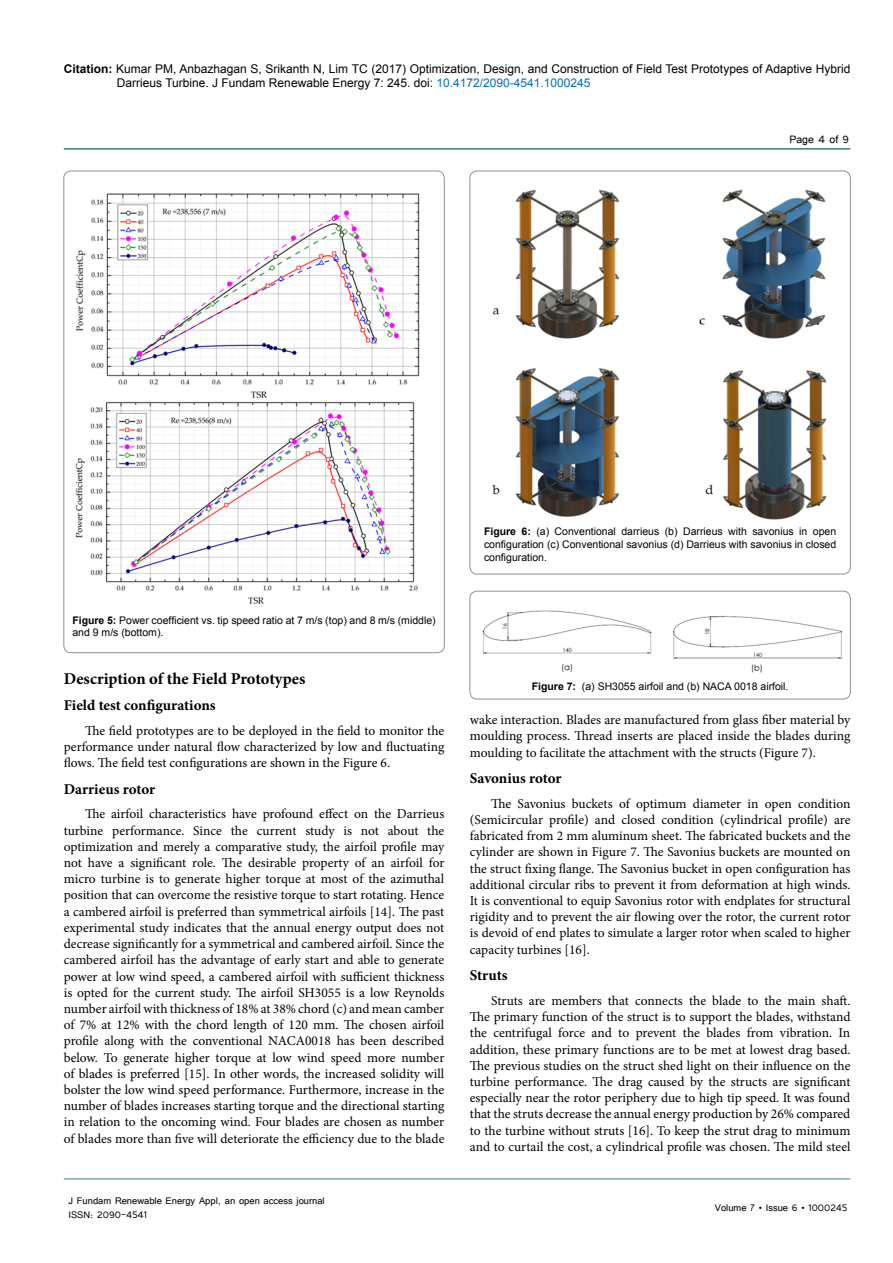
<style>
.page{position:relative;width:893px;height:1263px;background:#fff}
.page>*{position:absolute;margin:0;border:0;box-sizing:border-box;transform-origin:0 0}
.t1{font:700 16.5px "Minion Pro";color:#000}
.t2{font:700 15px "Minion Pro";letter-spacing:-.005em;color:#000}
.t3{font:13.5px/16.2px "Minion Pro";color:#000;text-align:justify}
.t4{font:13.5px "Tunga";color:#000}
.t5{font:12px/14.4px "Arial";color:#000}
.t6{font:12px/14.4px "Tunga";color:#000}
.t7{font:10.5px/12.6px "Arial";color:#000}
.s1{font-weight:700}
.s2{color:#0072bc}
</style>
<div class="page">
<hr style="left:64px;top:148px;width:786px;height:2px;background:#457a73">
<hr style="left:64px;top:1179px;width:786px;height:1px;background:#457a73">
<img style="left:75px;top:193px;width:345px;height:411px">
<img style="left:492px;top:189px;width:335px;height:330px">
<div style="left:470px;top:171px;width:380px;height:403px;border:1px solid #8b9395;border-radius:7px"></div>
<img style="left:482px;top:610px;width:361px;height:63px">
<div style="left:470px;top:591px;width:380px;height:108px;border:1px solid #8b9395;border-radius:7px"></div>
<p class="t5" style="left:117px;top:61px;width:735px;text-indent:-53px"><span class="s1">Citation:</span> Kumar PM, Anbazhagan S, Srikanth N, Lim TC (2017) Optimization, Design, and Construction of Field Test Prototypes of Adaptive Hybrid<br>Darrieus Turbine. J Fundam Renewable Energy 7: 245. doi: <span class="s2">10.4172/2090-4541.1000245</span></p>
<p class="t4" style="left:789px;top:131px;width:61px">Page 4 of 9</p>
<p class="t7" style="left:72px;top:614px;width:365px"><span class="s1">Figure 5:</span> Power coefficient vs. tip speed ratio at 7 m/s (top) and 8 m/s (middle) and 9 m/s (bottom).</p>
<p class="t1" style="left:64px;top:667px;width:243px">Description of the Field Prototypes</p>
<p class="t2" style="left:64px;top:695px;width:153px">Field test configurations</p>
<p class="t3" style="left:64px;top:722px;width:382px;text-indent:21px">The field prototypes are to be deployed in the field to monitor the performance under natural flow characterized by low and fluctuating flows. The field test configurations are shown in the Figure 6.</p>
<p class="t2" style="left:64px;top:778px;width:93px">Darrieus rotor</p>
<p class="t3" style="left:64px;top:806px;width:382px;text-indent:21px">The airfoil characteristics have profound effect on the Darrieus turbine performance. Since the current study is not about the optimization and merely a comparative study, the airfoil profile may not have a significant role. The desirable property of an airfoil for micro turbine is to generate higher torque at most of the azimuthal position that can overcome the resistive torque to start rotating. Hence a cambered airfoil is preferred than symmetrical airfoils [14]. The past experimental study indicates that the annual energy output does not decrease significantly for a symmetrical and cambered airfoil. Since the cambered airfoil has the advantage of early start and able to generate power at low wind speed, a cambered airfoil with sufficient thickness is opted for the current study. The airfoil SH3055 is a low Reynolds number airfoil with thickness of 18% at 38% chord (c) and mean camber of 7% at 12% with the chord length of 120 mm. The chosen airfoil profile along with the conventional NACA0018 has been described below. To generate higher torque at low wind speed more number of blades is preferred [15]. In other words, the increased solidity will bolster the low wind speed performance. Furthermore, increase in the number of blades increases starting torque and the directional starting in relation to the oncoming wind. Four blades are chosen as number of blades more than five will deteriorate the efficiency due to the blade</p>
<p class="t6" style="left:68px;top:1192px;width:258px">J Fundam Renewable Energy Appl, an open access journal<br>ISSN: 2090-4541</p>
<p class="t7" style="left:484px;top:525px;width:354px;text-align:justify"><span class="s1">Figure 6:</span> (a) Conventional darrieus (b) Darrieus with savonius in open configuration (c) Conventional savonius (d) Darrieus with savonius in closed configuration.</p>
<p class="t7" style="left:532px;top:680px;width:258px"><span class="s1">Figure 7:</span> (a) SH3055 airfoil and (b) NACA 0018 airfoil.</p>
<p class="t3" style="left:470px;top:712px;width:382px">wake interaction. Blades are manufactured from glass fiber material by moulding process. Thread inserts are placed inside the blades during moulding to facilitate the attachment with the structs (Figure 7).</p>
<p class="t2" style="left:470px;top:768px;width:93px">Savonius rotor</p>
<p class="t3" style="left:470px;top:795px;width:382px;text-indent:21px">The Savonius buckets of optimum diameter in open condition (Semicircular profile) and closed condition (cylindrical profile) are fabricated from 2 mm aluminum sheet. The fabricated buckets and the cylinder are shown in Figure 7. The Savonius buckets are mounted on the struct fixing flange. The Savonius bucket in open configuration has additional circular ribs to prevent it from deformation at high winds.<br>It is conventional to equip Savonius rotor with endplates for structural rigidity and to prevent the air flowing over the rotor, the current rotor is devoid of end plates to simulate a larger rotor when scaled to higher capacity turbines [16].</p>
<p class="t2" style="left:470px;top:965px;width:39px">Struts</p>
<p class="t3" style="left:470px;top:992px;width:382px;text-indent:21px">Struts are members that connects the blade to the main shaft.<br>The primary function of the struct is to support the blades, withstand the centrifugal force and to prevent the blades from vibration. In addition, these primary functions are to be met at lowest drag based.<br>The previous studies on the struct shed light on their influence on the turbine performance. The drag caused by the structs are significant especially near the rotor periphery due to high tip speed. It was found that the struts decrease the annual energy production by 26% compared to the turbine without struts [16]. To keep the strut drag to minimum and to curtail the cost, a cylindrical profile was chosen. The mild steel</p>
<p class="t6" style="left:715px;top:1199px;width:134px">Volume 7 • Issue 6 • 1000245</p>
</div>
